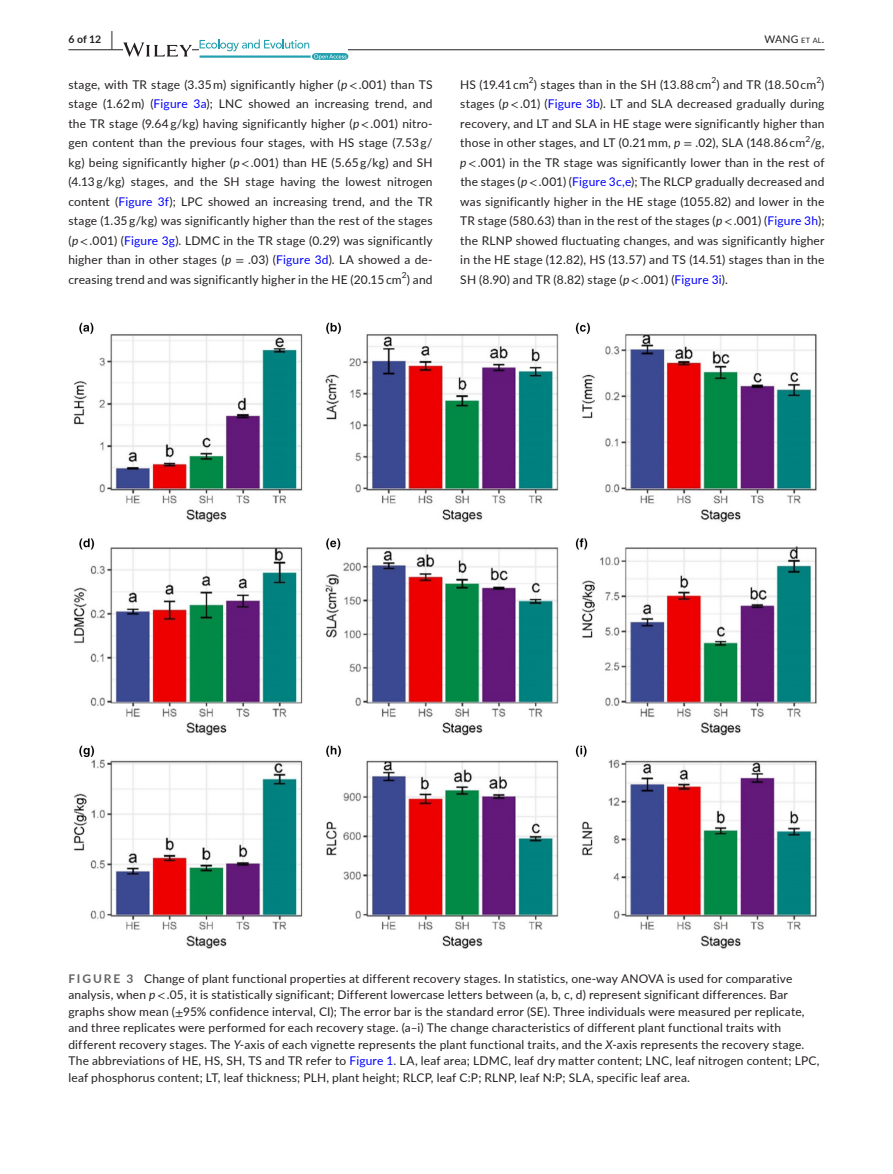
<style>
.page{position:relative;width:893px;height:1174px;background:#fff}
.page>*{position:absolute;margin:0;border:0;box-sizing:border-box;transform-origin:0 0}
.t1{font:12px/19.5px "Lato";letter-spacing:.015em;color:#231f20;text-align:justify}
.t2{font:10.5px "Lato";color:#231f20}
.t3{font:700 10.5px "Lato";color:#231f20}
.t4{font:8.4px "Lato";color:#231f20}
.s1{font-size:19.5px}
.s2{font-size:7.35px}
.s3{font-style:italic}
.s4{font-family:"STIX"}
.s5{color:#00f}
.s6{font-weight:700;color:#636366}
</style>
<div class="page">
<hr style="left:68px;top:49px;width:756px;height:1px;background:#231f20">
<svg style="left:123px;top:42px;width:69px;height:15px"></svg>
<svg style="left:200px;top:39px;width:148px;height:21px"></svg>
<img style="left:73px;top:322px;width:744px;height:627px">
<p class="t3" style="left:68px;top:31px;width:46px">6 of 12 <span class="s1">|</span></p>
<p class="t2" style="left:764px;top:31px;width:61px">WANG <span class="s2">et al</span>.</p>
<p class="t1" style="left:68px;top:74px;width:366px">stage, with TR stage (3.35 m) significantly higher (<span class="s3">p</span><span class="s4">&lt;</span> .001) than TS stage (1.62 m) (<span class="s5">Figure 3a</span>); LNC showed an increasing trend, and the TR stage (9.64 g/kg) having significantly higher (<span class="s3">p</span><span class="s4">&lt;</span> .001) nitro&shy;gen content than the previous four stages, with HS stage (7.53 g/ kg) being significantly higher (<span class="s3">p</span><span class="s4">&lt;</span> .001) than HE (5.65 g/kg) and SH (4.13 g/kg) stages, and the SH stage having the lowest nitrogen content (<span class="s5">Figure 3f</span>); LPC showed an increasing trend, and the TR stage (1.35 g/kg) was significantly higher than the rest of the stages (<span class="s3">p</span><span class="s4">&lt;</span> .001) (<span class="s5">Figure 3g</span>). LDMC in the TR stage (0.29) was significantly higher than in other stages (<span class="s3">p</span> <span class="s4">=</span> .03) (<span class="s5">Figure 3d</span>). LA showed a de&shy;creasing trend and was significantly higher in the HE (20.15 cm ) and</p>
<p class="t4" style="left:529px;top:74px;width:6px">2</p>
<p class="t4" style="left:712px;top:74px;width:6px">2</p>
<p class="t4" style="left:816px;top:74px;width:6px">2</p>
<p class="t1" style="left:460px;top:93px;width:366px">stages (<span class="s3">p</span><span class="s4">&lt;</span> .01) (<span class="s5">Figure 3b</span>). LT and SLA decreased gradually during recovery, and LT and SLA in HE stage were significantly higher than those in other stages, and LT (0.21 mm, <span class="s3">p</span> <span class="s4">=</span> .02), SLA (148.86 cm /g,</p>
<p class="t1" style="left:460px;top:74px;width:366px">HS (19.41 cm ) stages than in the SH (13.88 cm ) and TR (18.50 cm )</p>
<p class="t4" style="left:805px;top:133px;width:6px">2</p>
<p class="t1" style="left:460px;top:152px;width:366px"><span class="s3">p</span><span class="s4">&lt;</span> .001) in the TR stage was significantly lower than in the rest of the stages (<span class="s3">p</span><span class="s4">&lt;</span> .001) (<span class="s5">Figure 3c,e</span>); The RLCP gradually decreased and was significantly higher in the HE stage (1055.82) and lower in the TR stage (580.63) than in the rest of the stages (<span class="s3">p</span><span class="s4">&lt;</span> .001) (<span class="s5">Figure 3h</span>); the RLNP showed fluctuating changes, and was significantly higher in the HE stage (12.82), HS (13.57) and TS (14.51) stages than in the SH (8.90) and TR (8.82) stage (<span class="s3">p</span><span class="s4">&lt;</span> .001) (<span class="s5">Figure 3i</span>).</p>
<p class="t4" style="left:402px;top:269px;width:6px">2</p>
<p class="t1" style="left:68px;top:969px;width:753px;line-height:16.5px;text-align:left"><span class="s6">FIGURE 3</span> Change of plant functional properties at different recovery stages. In statistics, one-way ANOVA is used for comparative analysis, when <span class="s3">p</span><span class="s4">&lt;</span> .05, it is statistically significant; Different lowercase letters between (a, b, c, d) represent significant differences. Bar graphs show mean (<span class="s4">±</span>95% confidence interval, CI); The error bar is the standard error (SE). Three individuals were measured per replicate, and three replicates were performed for each recovery stage. (a–i) The change characteristics of different plant functional traits with different recovery stages. The <span class="s3">Y</span>-axis of each vignette represents the plant functional traits, and the <span class="s3">X</span>-axis represents the recovery stage.<br>The abbreviations of HE, HS, SH, TS and TR refer to <span class="s5">Figure 1</span>. LA, leaf area; LDMC, leaf dry matter content; LNC, leaf nitrogen content; LPC, leaf phosphorus content; LT, leaf thickness; PLH, plant height; RLCP, leaf C:P; RLNP, leaf N:P; SLA, specific leaf area.</p>
</div>
